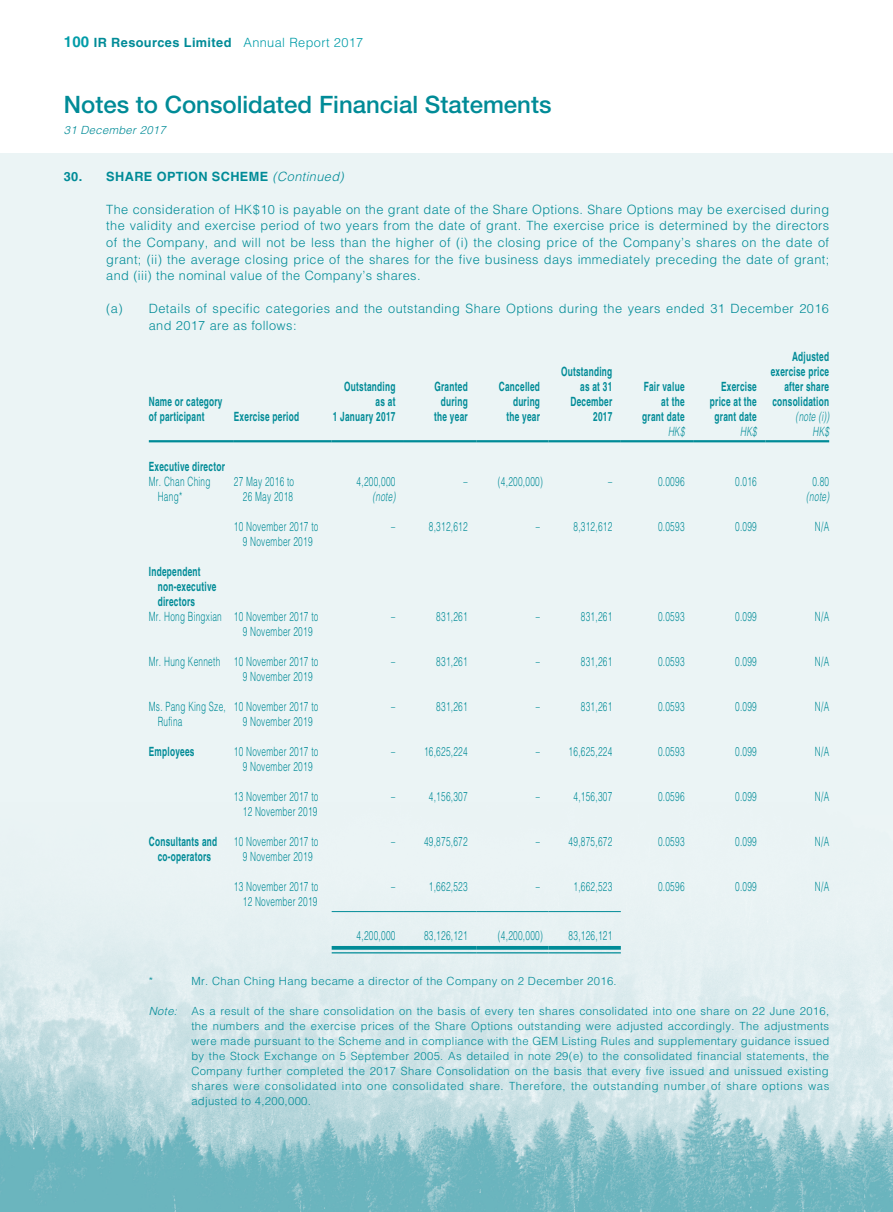
<style>
.page{position:relative;width:893px;height:1212px;background:#fff}
.page>*{position:absolute;margin:0;border:0;box-sizing:border-box;transform-origin:0 0}
.t1{font:500 24px "Helvetica Neue LT Std";color:#008b97}
.t2{font:300 12.75px/15px "Helvetica LT Std";letter-spacing:.03em;color:#008b97;scale:.65 1}
.t3{font:300 12.75px/16.5px "Helvetica LT Std";letter-spacing:.03em;color:#008b97;text-align:justify}
.t4{font:700 12.75px/15px "Helvetica LT Std";letter-spacing:.03em;color:#008b97;text-align:right;scale:.65 1}
.t5{font:700 12.75px "Helvetica LT Std";letter-spacing:.03em;color:#008b97}
.t6{font:italic 300 12.75px "Helvetica LT Std";letter-spacing:.03em;color:#008b97;scale:.65 1}
.t7{font:300 11.25px/15px "Helvetica LT Std";letter-spacing:.03em;color:#008b97;text-align:justify}
.t8{font:italic 300 11.25px "Helvetica LT Std";letter-spacing:.03em;color:#008b97}
.s1{font-size:15px;color:#009ca8}
.s2{font-weight:300;color:#009ca8}
.s3{font-weight:300;font-style:italic}
</style>
<div class="page">
<div style="left:0;top:154px;width:893px;height:983px;background:#ebf4f5"></div>
<img style="left:0;top:911px;width:893px;height:301px">
<hr style="left:149px;top:440px;width:85px;height:2px;background:#008b97">
<hr style="left:234px;top:440px;width:98px;height:2px;background:#008b97">
<hr style="left:332px;top:440px;width:72px;height:2px;background:#008b97">
<hr style="left:404px;top:440px;width:72px;height:2px;background:#008b97">
<hr style="left:476px;top:440px;width:73px;height:2px;background:#008b97">
<hr style="left:549px;top:440px;width:72px;height:2px;background:#008b97">
<hr style="left:621px;top:440px;width:72px;height:2px;background:#008b97">
<hr style="left:693px;top:440px;width:72px;height:2px;background:#008b97">
<hr style="left:765px;top:440px;width:64px;height:2px;background:#008b97">
<hr style="left:332px;top:911px;width:72px;height:1px;background:#008b97">
<hr style="left:404px;top:911px;width:72px;height:1px;background:#008b97">
<hr style="left:476px;top:911px;width:73px;height:1px;background:#008b97">
<hr style="left:549px;top:911px;width:72px;height:1px;background:#008b97">
<svg style="left:332px;top:946px;width:72px;height:4px"></svg>
<hr style="left:332px;top:952px;width:72px;height:1px;background:#008b97">
<svg style="left:404px;top:946px;width:72px;height:4px"></svg>
<hr style="left:404px;top:952px;width:72px;height:1px;background:#008b97">
<svg style="left:476px;top:946px;width:73px;height:4px"></svg>
<hr style="left:476px;top:952px;width:73px;height:1px;background:#008b97">
<svg style="left:549px;top:946px;width:72px;height:4px"></svg>
<hr style="left:549px;top:952px;width:72px;height:1px;background:#008b97">
<p class="t5" style="left:64px;top:35px;width:301px"><span class="s1">100</span> IR Resources Limited <span class="s2">Annual Report 2017</span></p>
<h1 class="t1" style="left:64px;top:90px;width:489px">Notes to Consolidated Financial Statements</h1>
<p class="t8" style="left:64px;top:123px;width:103px">31 December 2017</p>
<p class="t5" style="left:64px;top:169px;width:281px">30. SHARE OPTION SCHEME <span class="s3">(Continued)</span></p>
<p class="t3" style="left:106px;top:201px;width:724px">The consideration of HK$10 is payable on the grant date of the Share Options. Share Options may be exercised during the validity and exercise period of two years from the date of grant. The exercise price is determined by the directors of the Company, and will not be less than the higher of (i) the closing price of the Company’s shares on the date of grant; (ii) the average closing price of the shares for the five business days immediately preceding the date of grant; and (iii) the nominal value of the Company’s shares.</p>
<p class="t3" style="left:149px;top:300px;width:682px;text-indent:-43px">(a) Details of specific categories and the outstanding Share Options during the years ended 31 December 2016 and 2017 are as follows:</p>
<p class="t4" style="left:149px;top:394px;width:115px;text-align:left">Name or category of participant</p>
<p class="t4" style="left:234px;top:409px;width:102px">Exercise period</p>
<p class="t4" style="left:333px;top:379px;width:98px">Outstanding as at<br>1 January 2017</p>
<p class="t4" style="left:434px;top:379px;width:53px;text-align:center">Granted during the year</p>
<p class="t4" style="left:499px;top:379px;width:65px">Cancelled during the year</p>
<p class="t4" style="left:561px;top:364px;width:80px">Outstanding as at 31<br>December<br>2017</p>
<p class="t4" style="left:642px;top:379px;width:67px">Fair value at the grant date</p>
<p class="t4" style="left:710px;top:379px;width:74px">Exercise price at the grant date</p>
<p class="t4" style="left:771px;top:349px;width:92px">Adjusted exercise price after share consolidation</p>
<p class="t6" style="left:796px;top:408px;width:53px">(note (i))</p>
<p class="t6" style="left:668px;top:423px;width:27px">HK$</p>
<p class="t6" style="left:740px;top:423px;width:27px">HK$</p>
<p class="t6" style="left:813px;top:423px;width:27px">HK$</p>
<p class="t4" style="left:149px;top:458px;width:119px">Executive director</p>
<p class="t2" style="left:158px;top:473px;width:83px;text-indent:-9px">Mr. Chan Ching<br>Hang*</p>
<p class="t2" style="left:234px;top:473px;width:94px;text-align:right">27 May 2016 to<br>26 May 2018</p>
<p class="t2" style="left:357px;top:473px;width:61px">4,200,000</p>
<p class="t6" style="left:373px;top:488px;width:37px">(note)</p>
<p class="t2" style="left:464px;top:473px;width:123px">– (4,200,000)</p>
<p class="t2" style="left:608px;top:473px;width:8px">–</p>
<p class="t2" style="left:658px;top:473px;width:42px">0.0096</p>
<p class="t2" style="left:735px;top:473px;width:35px">0.016</p>
<p class="t2" style="left:812px;top:473px;width:27px">0.80</p>
<p class="t6" style="left:806px;top:488px;width:37px">(note)</p>
<p class="t2" style="left:234px;top:518px;width:132px;text-align:center">10 November 2017 to<br>9 November 2019</p>
<p class="t2" style="left:391px;top:518px;width:8px">–</p>
<p class="t2" style="left:429px;top:518px;width:61px">8,312,612</p>
<p class="t2" style="left:536px;top:518px;width:8px">–</p>
<p class="t2" style="left:573px;top:518px;width:61px">8,312,612</p>
<p class="t2" style="left:658px;top:518px;width:42px">0.0593</p>
<p class="t2" style="left:735px;top:518px;width:35px">0.099</p>
<p class="t2" style="left:815px;top:518px;width:24px">N/A</p>
<p class="t4" style="left:158px;top:563px;width:92px;text-align:left;text-indent:-9px">Independent non-executive directors</p>
<p class="t2" style="left:243px;top:608px;width:118px;text-indent:-94px">Mr. Hong Bingxian 10 November 2017 to<br>9 November 2019</p>
<p class="t2" style="left:391px;top:608px;width:8px">–</p>
<p class="t2" style="left:436px;top:608px;width:50px">831,261</p>
<p class="t2" style="left:536px;top:608px;width:8px">–</p>
<p class="t2" style="left:581px;top:608px;width:50px">831,261</p>
<p class="t2" style="left:658px;top:608px;width:42px">0.0593</p>
<p class="t2" style="left:735px;top:608px;width:35px">0.099</p>
<p class="t2" style="left:815px;top:608px;width:24px">N/A</p>
<p class="t2" style="left:243px;top:653px;width:118px;text-indent:-94px">Mr. Hung Kenneth 10 November 2017 to<br>9 November 2019</p>
<p class="t2" style="left:391px;top:653px;width:8px">–</p>
<p class="t2" style="left:436px;top:653px;width:50px">831,261</p>
<p class="t2" style="left:536px;top:653px;width:8px">–</p>
<p class="t2" style="left:581px;top:653px;width:50px">831,261</p>
<p class="t2" style="left:658px;top:653px;width:42px">0.0593</p>
<p class="t2" style="left:735px;top:653px;width:35px">0.099</p>
<p class="t2" style="left:815px;top:653px;width:24px">N/A</p>
<p class="t2" style="left:158px;top:698px;width:106px;text-indent:-9px">Ms. Pang King Sze,<br>Rufina</p>
<p class="t2" style="left:234px;top:698px;width:132px;text-align:center">10 November 2017 to<br>9 November 2019</p>
<p class="t2" style="left:391px;top:698px;width:8px">–</p>
<p class="t2" style="left:436px;top:698px;width:50px">831,261</p>
<p class="t2" style="left:536px;top:698px;width:8px">–</p>
<p class="t2" style="left:581px;top:698px;width:50px">831,261</p>
<p class="t2" style="left:658px;top:698px;width:42px">0.0593</p>
<p class="t2" style="left:735px;top:698px;width:35px">0.099</p>
<p class="t2" style="left:815px;top:698px;width:24px">N/A</p>
<p class="t4" style="left:149px;top:743px;width:72px">Employees</p>
<p class="t2" style="left:234px;top:743px;width:132px;text-align:center">10 November 2017 to<br>9 November 2019</p>
<p class="t2" style="left:391px;top:743px;width:119px">– 16,625,224</p>
<p class="t2" style="left:536px;top:743px;width:119px">– 16,625,224</p>
<p class="t2" style="left:658px;top:743px;width:42px">0.0593</p>
<p class="t2" style="left:735px;top:743px;width:35px">0.099</p>
<p class="t2" style="left:815px;top:743px;width:24px">N/A</p>
<p class="t2" style="left:234px;top:788px;width:132px;text-align:right">13 November 2017 to<br>12 November 2019</p>
<p class="t2" style="left:391px;top:788px;width:8px">–</p>
<p class="t2" style="left:429px;top:788px;width:61px">4,156,307</p>
<p class="t2" style="left:536px;top:788px;width:8px">–</p>
<p class="t2" style="left:573px;top:788px;width:61px">4,156,307</p>
<p class="t2" style="left:658px;top:788px;width:42px">0.0596</p>
<p class="t2" style="left:735px;top:788px;width:35px">0.099</p>
<p class="t2" style="left:815px;top:788px;width:24px">N/A</p>
<p class="t4" style="left:149px;top:833px;width:107px;text-align:center">Consultants and co-operators</p>
<p class="t2" style="left:234px;top:833px;width:132px;text-align:center">10 November 2017 to<br>9 November 2019</p>
<p class="t2" style="left:391px;top:833px;width:119px">– 49,875,672</p>
<p class="t2" style="left:536px;top:833px;width:119px">– 49,875,672</p>
<p class="t2" style="left:658px;top:833px;width:42px">0.0593</p>
<p class="t2" style="left:735px;top:833px;width:35px">0.099</p>
<p class="t2" style="left:815px;top:833px;width:24px">N/A</p>
<p class="t2" style="left:234px;top:878px;width:132px;text-align:right">13 November 2017 to<br>12 November 2019</p>
<p class="t2" style="left:391px;top:878px;width:8px">–</p>
<p class="t2" style="left:429px;top:878px;width:61px">1,662,523</p>
<p class="t2" style="left:536px;top:878px;width:8px">–</p>
<p class="t2" style="left:573px;top:878px;width:61px">1,662,523</p>
<p class="t2" style="left:658px;top:878px;width:42px">0.0596</p>
<p class="t2" style="left:735px;top:878px;width:35px">0.099</p>
<p class="t2" style="left:815px;top:878px;width:24px">N/A</p>
<p class="t2" style="left:357px;top:928px;width:61px">4,200,000</p>
<p class="t2" style="left:424px;top:928px;width:69px">83,126,121</p>
<p class="t2" style="left:498px;top:928px;width:71px">(4,200,000)</p>
<p class="t2" style="left:569px;top:928px;width:69px">83,126,121</p>
<p class="t7" style="left:149px;top:973px;width:6px">*</p>
<p class="t7" style="left:191px;top:973px;width:427px">Mr. Chan Ching Hang became a director of the Company on 2 December 2016.</p>
<p class="t8" style="left:149px;top:1004px;width:30px">Note:</p>
<p class="t7" style="left:191px;top:1003px;width:639px">As a result of the share consolidation on the basis of every ten shares consolidated into one share on 22 June 2016, the numbers and the exercise prices of the Share Options outstanding were adjusted accordingly. The adjustments were made pursuant to the Scheme and in compliance with the GEM Listing Rules and supplementary guidance issued by the Stock Exchange on 5 September 2005. As detailed in note 29(e) to the consolidated financial statements, the Company further completed the 2017 Share Consolidation on the basis that every five issued and unissued existing shares were consolidated into one consolidated share. Therefore, the outstanding number of share options was adjusted to 4,200,000.</p>
</div>
